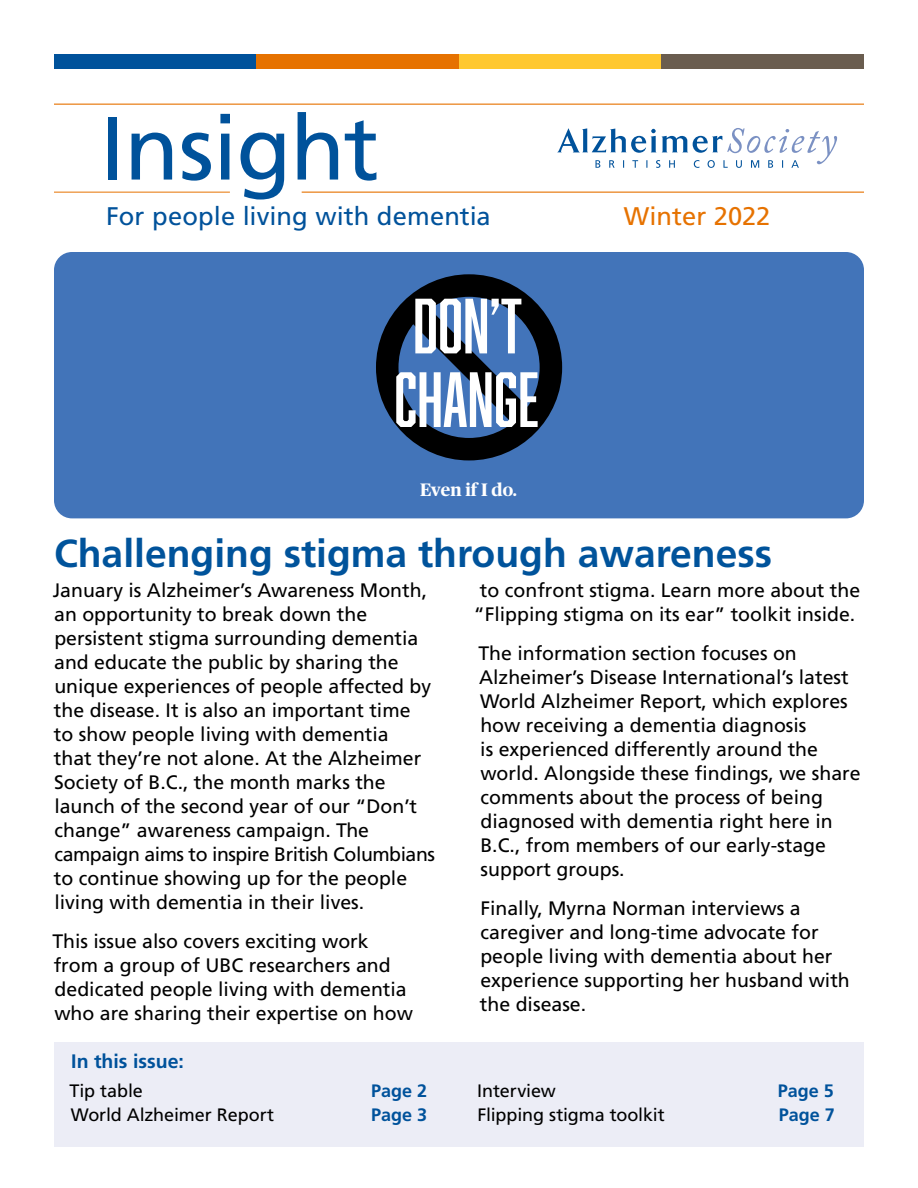
<style>
.page{position:relative;width:918px;height:1188px;background:#fff}
.page>*{position:absolute;margin:0;border:0;box-sizing:border-box;transform-origin:0 0}
.t1{font:90px "Frutiger LT Std";letter-spacing:-.01em;color:#00529b}
.t2{font:72px "Abolition";color:#fff}
.t3{font:700 39px "Frutiger LT Std";color:#00539b}
.t4{font:25.5px "Frutiger LT Std";letter-spacing:.005em;color:#00529b}
.t5{font:25.5px "Frutiger LT Std";color:#e67200}
.t6{font:19.5px/24px "Frutiger LT Std";color:#000}
.t7{font:700 19.5px "Frutiger LT Std";color:#00529b}
.t8{font:18px "Frutiger LT Std";letter-spacing:-.005em;color:#000}
.t9{font:700 18px "Frutiger LT Std";color:#00529b}
.t10{font:700 18px "Publico Headline";color:#fff}
</style>
<div class="page">
<hr style="left:302px;top:192px;width:562px;height:1px;background:#e67200">
<hr style="left:54px;top:104px;width:810px;height:1px;background:#e67200">
<svg style="left:557px;top:128px;width:280px;height:40px"></svg>
<hr style="left:54px;top:192px;width:176px;height:1px;background:#e67200">
<div style="left:54px;top:54px;width:202px;height:15px;background:#00529b"></div>
<div style="left:459px;top:54px;width:203px;height:15px;background:#ffc82f"></div>
<div style="left:256px;top:54px;width:203px;height:15px;background:#e67200"></div>
<div style="left:662px;top:54px;width:202px;height:15px;background:#6a5d4f"></div>
<div style="left:54px;top:1043px;width:810px;height:104px;background:#ecedf6"></div>
<div style="left:54px;top:252px;width:810px;height:266px;background:#4274b9;border-radius:18px"></div>
<div style="left:376px;top:274px;width:186px;height:186px;border:22px solid #000;border-radius:50%"></div>
<svg style="left:384px;top:279px;width:173px;height:174px"></svg>
<h1 class="t1" style="left:100px;top:95px;width:280px">Insight</h1>
<h3 class="t4" style="left:106px;top:201px;width:386px">For people living with dementia</h3>
<h3 class="t5" style="left:624px;top:201px;width:148px">Winter 2022</h3>
<h2 class="t2" style="left:413px;top:284px;width:111px">DON’T</h2>
<h2 class="t2" style="left:394px;top:358px;width:146px">CHANGE</h2>
<p class="t10" style="left:420px;top:477px;width:98px">Even if I do.</p>
<h3 class="t3" style="left:54px;top:530px;width:720px">Challenging stigma through awareness</h3>
<p class="t6" style="left:53px;top:578px;width:384px">January is Alzheimer’s Awareness Month, an opportunity to break down the persistent stigma surrounding dementia and educate the public by sharing the unique experiences of people affected by the disease. It is also an important time<br>to show people living with dementia<br>that they’re not alone. At the Alzheimer Society of B.C., the month marks the launch of the second year of our “Don’t change” awareness campaign. The campaign aims to inspire British Columbians to continue showing up for the people living with dementia in their lives.</p>
<p class="t6" style="left:52px;top:929px;width:362px">This issue also covers exciting work from a group of UBC researchers and dedicated people living with dementia who are sharing their expertise on how</p>
<p class="t7" style="left:71px;top:1050px;width:114px">In this issue:</p>
<p class="t8" style="left:69px;top:1080px;width:75px">Tip table</p>
<p class="t9" style="left:371px;top:1080px;width:58px">Page 2</p>
<p class="t8" style="left:71px;top:1104px;width:205px">World Alzheimer Report</p>
<p class="t9" style="left:371px;top:1104px;width:58px">Page 3</p>
<p class="t6" style="left:474px;top:578px;width:388px;text-align:center">to confront stigma. Learn more about the “Flipping stigma on its ear” toolkit inside.</p>
<p class="t6" style="left:478px;top:641px;width:384px">The information section focuses on Alzheimer’s Disease International’s latest World Alzheimer Report, which explores how receiving a dementia diagnosis<br>is experienced differently around the world. Alongside these findings, we share comments about the process of being diagnosed with dementia right here in B.C., from members of our early-stage support groups.</p>
<p class="t6" style="left:480px;top:896px;width:371px">Finally, Myrna Norman interviews a caregiver and long-time advocate for people living with dementia about her experience supporting her husband with the disease.</p>
<p class="t8" style="left:477px;top:1080px;width:80px">Interview</p>
<p class="t9" style="left:778px;top:1080px;width:58px">Page 5</p>
<p class="t8" style="left:477px;top:1104px;width:189px">Flipping stigma toolkit</p>
<p class="t9" style="left:779px;top:1104px;width:58px">Page 7</p>
</div>
